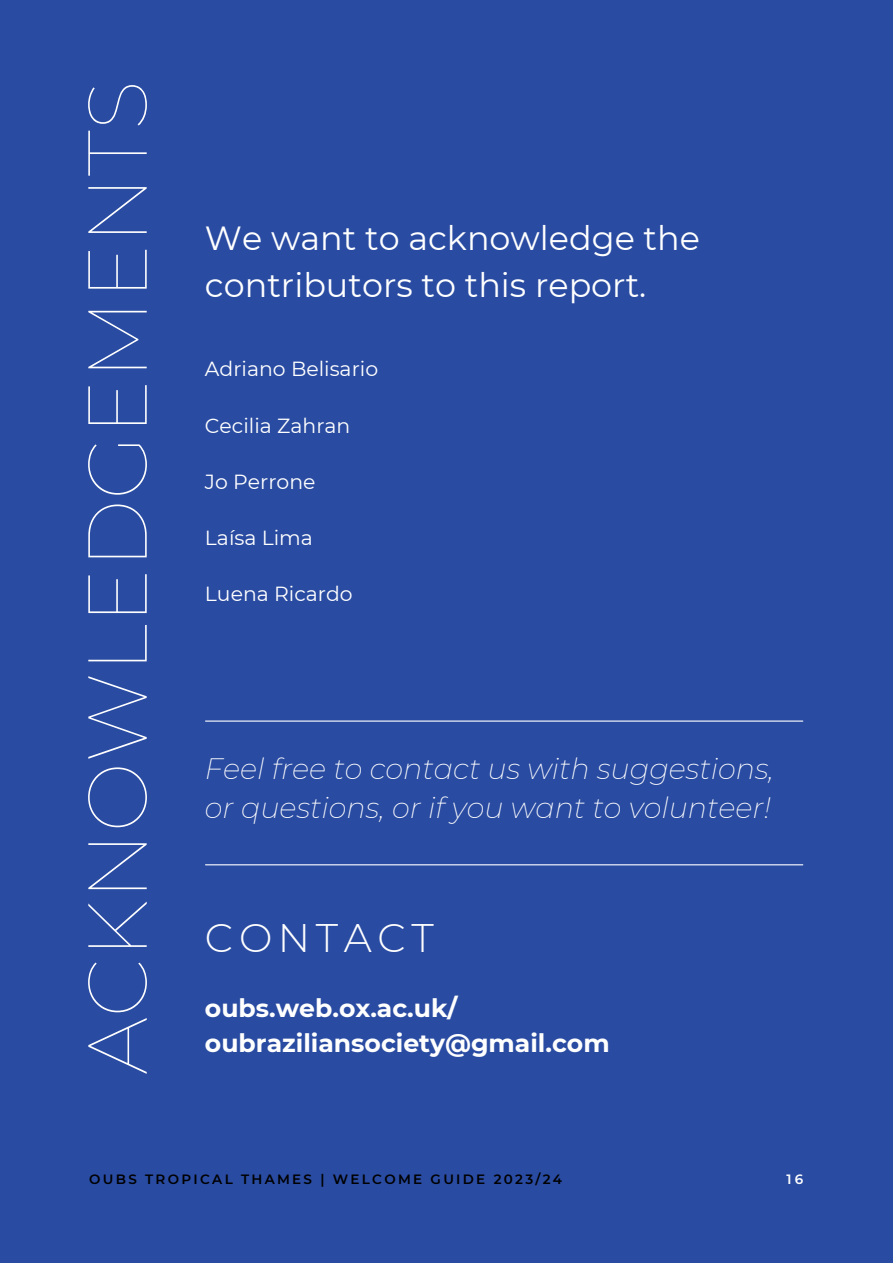
<style>
.page{position:relative;width:893px;height:1264px;background:#fff}
.page>*{position:absolute;margin:0;border:0;box-sizing:border-box;transform-origin:0 0}
.t1{font:100 83.25px "Montserrat";color:#fff}
.t2{font:300 39.75px "Montserrat";letter-spacing:.14em;color:#fff}
.t3{font:33.45px/46.5px "Montserrat";color:#fff}
.t4{font:italic 200 28.8px/39.5px "Montserrat";color:#fff}
.t5{font:700 25.05px "Montserrat";color:#fff}
.t6{font:20.4px "Montserrat";color:#fff}
.t7{font:600 13.5px "Montserrat";letter-spacing:.17em;color:#000001}
.t8{font:600 13.5px "Montserrat";color:#fff}
</style>
<div class="page">
<div style="left:0;top:0;width:892px;height:1262px;background:#294ba1"></div>
<hr style="left:205px;top:864px;width:597px;height:1px;background:#fff">
<hr style="left:205px;top:720px;width:597px;height:1px;background:#fff">
<p class="t1" style="left:66px;top:1074px;width:995px;rotate:-90deg">ACKNOWLEDGEMENTS</p>
<p class="t3" style="left:205px;top:215px;width:496px">We want to acknowledge the contributors to this report.</p>
<p class="t6" style="left:205px;top:356px;width:175px">Adriano Belisario</p>
<p class="t6" style="left:205px;top:413px;width:147px">Cecilia Zahran</p>
<p class="t6" style="left:205px;top:469px;width:112px">Jo Perrone</p>
<p class="t6" style="left:205px;top:525px;width:109px">Laísa Lima</p>
<p class="t6" style="left:205px;top:581px;width:149px">Luena Ricardo</p>
<p class="t4" style="left:205px;top:748px;width:570px">Feel free to contact us with suggestions, or questions, or if you want to volunteer!</p>
<p class="t2" style="left:205px;top:913px;width:230px">CONTACT</p>
<p class="t5" style="left:205px;top:992px;width:254px">oubs.web.ox.ac.uk/</p>
<p class="t5" style="left:205px;top:1027px;width:406px">oubraziliansociety@gmail.com</p>
<p class="t7" style="left:89px;top:1171px;width:474px">OUBS TROPICAL THAMES | WELCOME GUIDE 2023/24</p>
<p class="t8" style="left:786px;top:1171px;width:18px">16</p>
</div>
